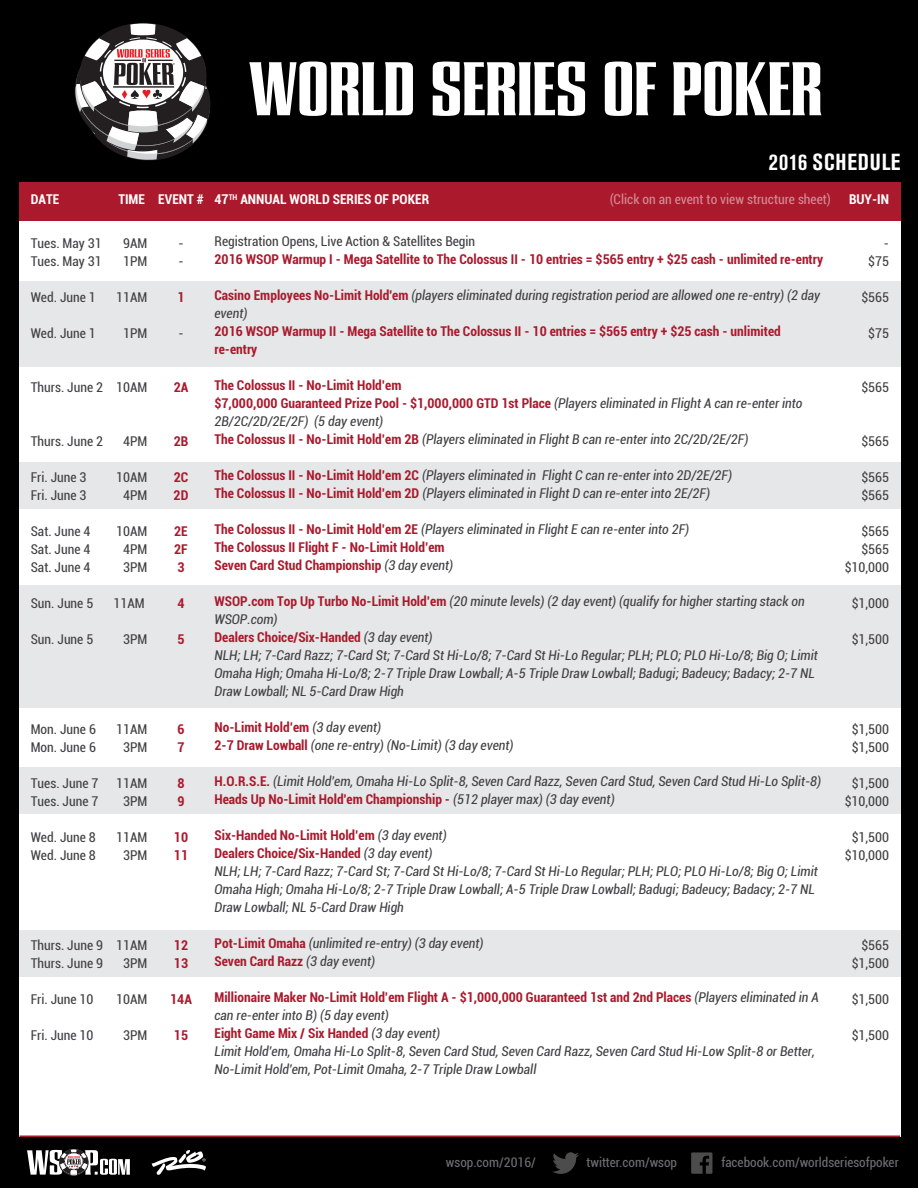
<style>
.page{position:relative;width:918px;height:1188px;background:#000}
.page>*{position:absolute;margin:0;border:0;box-sizing:border-box;transform-origin:0 0}
.t1{font:75.9px "Cg Europa Bd";color:#fff}
.t2{font:700 condensed 23.1px "Akzidenz Grotesk BE";letter-spacing:.04em;color:#fff}
.t3{font:italic condensed 13.5px/18px "Roboto";color:#414042}
.t4{font:condensed 13.5px/18px "Roboto";color:#414042}
.t5{font:700 condensed 13.5px/18px "Roboto";color:#ab192d}
.t6{font:700 condensed 13.5px "Roboto";color:#fff}
.t7{font:condensed 13.5px "Roboto";color:#fff}
.t8{font:condensed 13.2px "Roboto";color:#6d6e71}
.s1{font-weight:700;font-style:normal;color:#ab192d}
.s2{font-weight:400;font-style:italic;color:#414042}
</style>
<div class="page">
<div style="left:19px;top:182px;width:882px;height:955px;background:#fff"></div>
<hr style="left:20px;top:1136px;width:880px;height:1px;background:#ab192d">
<div style="left:20px;top:281px;width:881px;height:85px;background:#e6e7e8"></div>
<div style="left:20px;top:462px;width:881px;height:47px;background:#e6e7e8"></div>
<div style="left:20px;top:585px;width:881px;height:123px;background:#e6e7e8"></div>
<div style="left:20px;top:930px;width:881px;height:46px;background:#e6e7e8"></div>
<div style="left:20px;top:767px;width:881px;height:46px;background:#e6e7e8"></div>
<div style="left:19px;top:182px;width:882px;height:39px;background:#ab192d"></div>
<svg style="left:75px;top:23px;width:135px;height:137px"></svg>
<svg style="left:151px;top:1150px;width:55px;height:25px"></svg>
<svg style="left:27px;top:1149px;width:103px;height:27px"></svg>
<svg style="left:553px;top:1152px;width:26px;height:22px"></svg>
<svg style="left:691px;top:1152px;width:21px;height:22px"></svg>
<h1 class="t1" style="left:249px;top:48px;width:575px">WORLD SERIES OF POKER</h1>
<h2 class="t2" style="left:769px;top:149px;width:133px">2016 SCHEDULE</h2>
<p class="t7" style="left:610px;top:190px;width:223px">(Click on an event to view structure sheet)</p>
<p class="t6" style="left:158px;top:190px;width:272px">EVENT # 47<sup>TH</sup> ANNUAL WORLD SERIES OF POKER</p>
<p class="t6" style="left:31px;top:190px;width:30px">DATE</p>
<p class="t6" style="left:849px;top:190px;width:42px">BUY-IN</p>
<p class="t4" style="left:31px;top:233px;width:72px">Tues. May 31<br>Tues. May 31</p>
<p class="t4" style="left:31px;top:287px;width:67px">Wed. June 1</p>
<p class="t4" style="left:31px;top:323px;width:67px">Wed. June 1</p>
<p class="t6" style="left:118px;top:190px;width:28px">TIME</p>
<p class="t4" style="left:214px;top:232px;width:262px">Registration Opens, Live Action &amp; Satellites Begin</p>
<p class="t5" style="left:214px;top:250px;width:610px">2016 WSOP Warmup I - Mega Satellite to The Colossus II - 10 entries = $565 entry + $25 cash - unlimited re-entry</p>
<p class="t3" style="left:214px;top:286px;width:607px"><span class="s1">Casino Employees No-Limit Hold'em</span> (players eliminated during registration period are allowed one re-entry) (2 day event)</p>
<p class="t5" style="left:214px;top:322px;width:568px">2016 WSOP Warmup II - Mega Satellite to The Colossus II - 10 entries = $565 entry + $25 cash - unlimited re-entry</p>
<p class="t3" style="left:214px;top:376px;width:590px"><span class="s1">The Colossus II - No-Limit Hold’em<br>$7,000,000 Guaranteed Prize Pool - $1,000,000 GTD 1st Place</span> (Players eliminated in Flight A can re-enter into 2B/2C/2D/2E/2F) (5 day event)<br><span class="s1">The Colossus II - No-Limit Hold’em 2B</span> (Players eliminated in Flight B can re-enter into 2C/2D/2E/2F)</p>
<p class="t3" style="left:214px;top:466px;width:519px"><span class="s1">The Colossus II - No-Limit Hold’em 2C</span> (Players eliminated in Flight C can re-enter into 2D/2E/2F)<br><span class="s1">The Colossus II - No-Limit Hold’em 2D</span> (Players eliminated in Flight D can re-enter into 2E/2F)</p>
<p class="t5" style="left:214px;top:520px;width:476px">The Colossus II - No-Limit Hold’em 2E <span class="s2">(Players eliminated in Flight E can re-enter into 2F)<br></span>The Colossus II Flight F - No-Limit Hold’em<br>Seven Card Stud Championship <span class="s2">(3 day event)</span></p>
<p class="t3" style="left:214px;top:592px;width:605px"><span class="s1">WSOP.com Top Up Turbo No-Limit Hold’em</span> (20 minute levels) (2 day event) (qualify for higher starting stack on WSOP.com)<br><span class="s1">Dealers Choice/Six-Handed</span> (3 day event)<br>NLH; LH; 7-Card Razz; 7-Card St; 7-Card St Hi-Lo/8; 7-Card St Hi-Lo Regular; PLH; PLO; PLO Hi-Lo/8; Big O; Limit Omaha High; Omaha Hi-Lo/8; 2-7 Triple Draw Lowball; A-5 Triple Draw Lowball; Badugi; Badeucy; Badacy; 2-7 NL Draw Lowball; NL 5-Card Draw High</p>
<p class="t3" style="left:214px;top:718px;width:301px"><span class="s1">No-Limit Hold’em</span> (3 day event)<br><span class="s1">2-7 Draw Lowball</span> (one re-entry) (No-Limit) (3 day event)</p>
<p class="t3" style="left:214px;top:772px;width:608px"><span class="s1">H.O.R.S.E.</span> (Limit Hold'em, Omaha Hi-Lo Split-8, Seven Card Razz, Seven Card Stud, Seven Card Stud Hi-Lo Split-8)<br><span class="s1">Heads Up No-Limit Hold'em Championship -</span> (512 player max) (3 day event)</p>
<p class="t3" style="left:214px;top:826px;width:605px"><span class="s1">Six-Handed No-Limit Hold’em</span> (3 day event)<br><span class="s1">Dealers Choice/Six-Handed</span> (3 day event)<br>NLH; LH; 7-Card Razz; 7-Card St; 7-Card St Hi-Lo/8; 7-Card St Hi-Lo Regular; PLH; PLO; PLO Hi-Lo/8; Big O; Limit Omaha High; Omaha Hi-Lo/8; 2-7 Triple Draw Lowball; A-5 Triple Draw Lowball; Badugi; Badeucy; Badacy; 2-7 NL Draw Lowball; NL 5-Card Draw High</p>
<p class="t3" style="left:214px;top:934px;width:271px"><span class="s1">Pot-Limit Omaha</span> (unlimited re-entry) (3 day event)<br><span class="s1">Seven Card Razz</span> (3 day event)</p>
<p class="t3" style="left:214px;top:988px;width:606px"><span class="s1">Millionaire Maker No-Limit Hold’em Flight A - $1,000,000 Guaranteed 1st and 2nd Places</span> (Players eliminated in A can re-enter into B) (5 day event)<br><span class="s1">Eight Game Mix / Six Handed</span> (3 day event)<br>Limit Hold'em, Omaha Hi-Lo Split-8, Seven Card Stud, Seven Card Razz, Seven Card Stud Hi-Low Split-8 or Better, No-Limit Hold'em, Pot-Limit Omaha, 2-7 Triple Draw Lowball</p>
<p class="t4" style="left:123px;top:233px;width:26px">9AM<br>1PM</p>
<p class="t4" style="left:116px;top:287px;width:33px">11AM</p>
<p class="t4" style="left:123px;top:323px;width:26px">1PM</p>
<p class="t4" style="left:868px;top:233px;width:22px;text-align:right">- $75</p>
<p class="t4" style="left:861px;top:287px;width:29px">$565</p>
<p class="t4" style="left:868px;top:323px;width:22px">$75</p>
<p class="t4" style="left:178px;top:233px;width:7px">- -</p>
<p class="t5" style="left:177px;top:287px;width:9px">1</p>
<p class="t4" style="left:178px;top:323px;width:7px">-</p>
<p class="t4" style="left:861px;top:377px;width:29px">$565</p>
<p class="t4" style="left:31px;top:377px;width:74px">Thurs. June 2</p>
<p class="t4" style="left:116px;top:377px;width:33px">10AM</p>
<p class="t5" style="left:174px;top:377px;width:16px">2A</p>
<p class="t4" style="left:861px;top:431px;width:29px">$565</p>
<p class="t4" style="left:861px;top:467px;width:29px">$565 $565</p>
<p class="t4" style="left:845px;top:521px;width:46px;text-align:right">$565 $565 $10,000</p>
<p class="t4" style="left:852px;top:593px;width:39px">$1,000</p>
<p class="t4" style="left:852px;top:629px;width:39px">$1,500</p>
<p class="t4" style="left:31px;top:431px;width:74px">Thurs. June 2</p>
<p class="t4" style="left:31px;top:467px;width:57px">Fri. June 3<br>Fri. June 3</p>
<p class="t4" style="left:31px;top:521px;width:61px;text-align:justify">Sat. June 4<br>Sat. June 4<br>Sat. June 4</p>
<p class="t4" style="left:31px;top:593px;width:64px">Sun. June 5</p>
<p class="t4" style="left:31px;top:629px;width:64px">Sun. June 5</p>
<p class="t5" style="left:174px;top:431px;width:16px">2B</p>
<p class="t5" style="left:174px;top:467px;width:16px">2C<br>2D</p>
<p class="t5" style="left:174px;top:521px;width:15px;text-align:justify">2E 2F 3</p>
<p class="t5" style="left:177px;top:593px;width:9px">4</p>
<p class="t5" style="left:177px;top:629px;width:9px">5</p>
<p class="t4" style="left:123px;top:431px;width:26px">4PM</p>
<p class="t4" style="left:116px;top:467px;width:33px;text-align:center">10AM<br>4PM</p>
<p class="t4" style="left:116px;top:521px;width:33px;text-align:center">10AM<br>4PM<br>3PM</p>
<p class="t4" style="left:114px;top:593px;width:33px">11AM</p>
<p class="t4" style="left:123px;top:629px;width:26px">3PM</p>
<p class="t4" style="left:852px;top:719px;width:39px">$1,500 $1,500</p>
<p class="t4" style="left:845px;top:773px;width:46px;text-align:center">$1,500 $10,000</p>
<p class="t4" style="left:845px;top:827px;width:46px;text-align:center">$1,500 $10,000</p>
<p class="t4" style="left:31px;top:719px;width:67px">Mon. June 6<br>Mon. June 6</p>
<p class="t4" style="left:31px;top:773px;width:69px">Tues. June 7<br>Tues. June 7</p>
<p class="t4" style="left:31px;top:827px;width:67px">Wed. June 8<br>Wed. June 8</p>
<p class="t4" style="left:116px;top:719px;width:33px;text-align:center">11AM<br>3PM</p>
<p class="t4" style="left:116px;top:773px;width:33px;text-align:center">11AM<br>3PM</p>
<p class="t4" style="left:116px;top:827px;width:33px;text-align:center">11AM<br>3PM</p>
<p class="t5" style="left:177px;top:719px;width:9px">6<br>7</p>
<p class="t5" style="left:177px;top:773px;width:9px">8<br>9</p>
<p class="t5" style="left:174px;top:827px;width:16px">10<br>11</p>
<p class="t4" style="left:852px;top:935px;width:39px;text-align:right">$565 $1,500</p>
<p class="t4" style="left:852px;top:989px;width:39px">$1,500</p>
<p class="t4" style="left:852px;top:1025px;width:39px">$1,500</p>
<p class="t4" style="left:31px;top:935px;width:74px">Thurs. June 9<br>Thurs. June 9</p>
<p class="t4" style="left:31px;top:989px;width:64px">Fri. June 10</p>
<p class="t4" style="left:31px;top:1025px;width:64px">Fri. June 10</p>
<p class="t4" style="left:116px;top:935px;width:33px;text-align:center">11AM<br>3PM</p>
<p class="t4" style="left:116px;top:989px;width:33px">10AM</p>
<p class="t4" style="left:123px;top:1025px;width:26px">3PM</p>
<p class="t5" style="left:174px;top:935px;width:16px">12<br>13</p>
<p class="t5" style="left:170px;top:989px;width:23px">14A</p>
<p class="t5" style="left:174px;top:1025px;width:16px">15</p>
<p class="t8" style="left:446px;top:1153px;width:91px">wsop.com/2016/</p>
<p class="t8" style="left:586px;top:1153px;width:92px">twitter.com/wsop</p>
<p class="t8" style="left:721px;top:1153px;width:179px">facebook.com/worldseriesofpoker</p>
</div>
